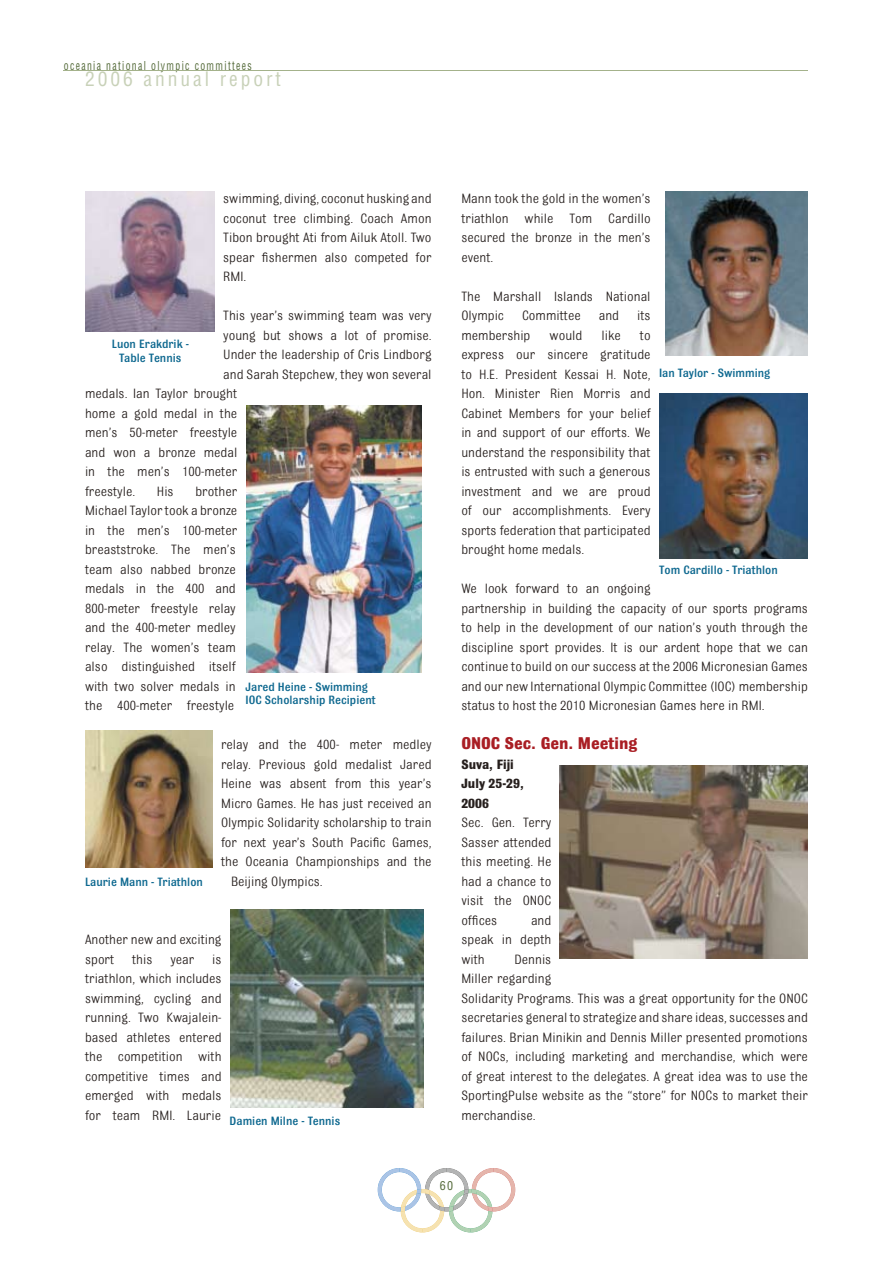
<style>
.page{position:relative;width:893px;height:1263px;background:#fff}
.page>*{position:absolute;margin:0;border:0;box-sizing:border-box;transform-origin:0 0}
.t1{font:condensed 19.5px "Helvetica";letter-spacing:.15em;color:#c8d1b8}
.t2{font:700 18px "Bulldog";color:#a91e24}
.t3{font:14.25px/19.5px "Bulldog";color:#261f1d;text-align:justify}
.t4{font:700 14.25px/19.5px "Bulldog";color:#261f1d}
.t5{font:500 12.75px/13.5px "Bulldog";color:#0f6990;text-align:center}
.t6{font:condensed 12px "Helvetica";letter-spacing:.14em;color:#546a39;scale:.81 1}
.t7{font:condensed 12px "Helvetica";letter-spacing:.14em;color:#546a39}
</style>
<div class="page">
<img style="left:85px;top:191px;width:130px;height:140px">
<img style="left:246px;top:405px;width:176px;height:267px">
<img style="left:85px;top:730px;width:128px;height:138px">
<img style="left:230px;top:909px;width:193px;height:199px">
<img style="left:665px;top:191px;width:143px;height:165px">
<img style="left:659px;top:393px;width:149px;height:165px">
<img style="left:560px;top:766px;width:248px;height:192px">
<svg style="left:378px;top:1168px;width:137px;height:64px"></svg>
<hr style="left:64px;top:70px;width:744px;height:1px;background:#a4b28b">
<p class="t6" style="left:64px;top:59px;width:234px">oceania national olympic committees</p>
<h1 class="t1" style="left:85px;top:67px;width:197px">2006 annual report</h1>
<p class="t3" style="left:223px;top:189px;width:210px">swimming, diving, coconut husking and coconut tree climbing. Coach Amon Tibon brought Ati from Ailuk Atoll. Two spear fishermen also competed for RMI.</p>
<p class="t3" style="left:223px;top:306px;width:210px">This year’s swimming team was very</p>
<p class="t3" style="left:223px;top:325px;width:210px">young but shows a lot of promise.</p>
<p class="t3" style="left:223px;top:345px;width:210px">Under the leadership of Cris Lindborg</p>
<p class="t3" style="left:223px;top:364px;width:210px">and Sarah Stepchew, they won several</p>
<p class="t3" style="left:85px;top:384px;width:154px">medals. Ian Taylor brought</p>
<p class="t3" style="left:85px;top:403px;width:154px">home a gold medal in the</p>
<p class="t3" style="left:85px;top:423px;width:154px">men’s 50-meter freestyle</p>
<p class="t3" style="left:85px;top:442px;width:154px">and won a bronze medal</p>
<p class="t3" style="left:85px;top:462px;width:154px">in the men’s 100-meter</p>
<p class="t3" style="left:85px;top:481px;width:52px">freestyle.</p>
<p class="t3" style="left:157px;top:481px;width:18px">His</p>
<p class="t5" style="left:112px;top:337px;width:79px">Luon Erakdrik -<br>Table Tennis</p>
<p class="t3" style="left:85px;top:481px;width:154px;text-indent:110px">brother Michael Taylor took a bronze in the men’s 100-meter breaststroke. The men’s team also nabbed bronze medals in the 400 and 800-meter freestyle relay and the 400-meter medley relay. The women’s team also distinguished itself with two solver medals in the 400-meter freestyle</p>
<p class="t3" style="left:221px;top:735px;width:212px">relay and the 400- meter medley</p>
<p class="t3" style="left:221px;top:754px;width:212px">relay. Previous gold medalist Jared</p>
<p class="t3" style="left:221px;top:774px;width:212px">Heine was absent from this year’s</p>
<p class="t3" style="left:221px;top:793px;width:212px">Micro Games. He has just received an</p>
<p class="t3" style="left:221px;top:813px;width:212px">Olympic Solidarity scholarship to train</p>
<p class="t3" style="left:221px;top:832px;width:212px">for next year’s South Pacific Games,</p>
<p class="t3" style="left:221px;top:852px;width:212px">the Oceania Championships and the</p>
<p class="t3" style="left:231px;top:871px;width:93px">Beijing Olympics.</p>
<p class="t5" style="left:246px;top:680px;width:132px;text-align:left">Jared Heine - Swimming<br>IOC Scholarship Recipient</p>
<p class="t5" style="left:85px;top:875px;width:119px">Laurie Mann - Triathlon</p>
<p class="t3" style="left:85px;top:930px;width:138px">Another new and exciting sport</p>
<p class="t3" style="left:85px;top:949px;width:138px;text-indent:127px">is triathlon, which includes swimming, cycling and running. Two Kwajalein&shy;based athletes entered the competition with competitive times and emerged with medals for team RMI. Laurie</p>
<p class="t3" style="left:132px;top:949px;width:22px">this</p>
<p class="t3" style="left:170px;top:949px;width:25px">year</p>
<p class="t5" style="left:230px;top:1114px;width:112px">Damien Milne - Tennis</p>
<p class="t3" style="left:461px;top:189px;width:191px">Mann took the gold in the women’s triathlon while Tom Cardillo secured the bronze in the men’s event.</p>
<p class="t3" style="left:461px;top:286px;width:191px">The Marshall Islands National<br>Olympic</p>
<p class="t3" style="left:522px;top:306px;width:60px">Committee</p>
<p class="t3" style="left:599px;top:306px;width:22px">and</p>
<p class="t3" style="left:637px;top:306px;width:15px">its</p>
<p class="t3" style="left:461px;top:325px;width:71px">membership</p>
<p class="t3" style="left:550px;top:325px;width:34px">would</p>
<p class="t3" style="left:601px;top:325px;width:21px">like</p>
<p class="t3" style="left:461px;top:325px;width:191px;text-indent:178px">to express our sincere gratitude to H.E. President Kessai H. Note, Hon. Minister Rien Morris and Cabinet Members for your belief in and support of our efforts. We understand the responsibility that is entrusted with such a generous investment and we are proud of our accomplishments. Every sports federation that participated brought home medals.</p>
<p class="t3" style="left:461px;top:579px;width:348px;text-align:left">We look forward to an ongoing<br>partnership in building the capacity of our sports programs to help in the development of our nation’s youth through the discipline sport provides. It is our ardent hope that we can continue to build on our success at the 2006 Micronesian Games and our new International Olympic Committee (IOC) membership status to host the 2010 Micronesian Games here in RMI.</p>
<p class="t2" style="left:461px;top:734px;width:178px">ONOC Sec. Gen. Meeting</p>
<p class="t4" style="left:461px;top:754px;width:64px">Suva, Fiji<br>July 25-29,<br>2006</p>
<p class="t3" style="left:461px;top:813px;width:92px">Sec. Gen. Terry Sasser attended this meeting. He had a chance to visit the ONOC offices</p>
<p class="t5" style="left:659px;top:366px;width:113px">Ian Taylor - Swimming</p>
<p class="t5" style="left:659px;top:563px;width:120px">Tom Cardillo - Triathlon</p>
<p class="t3" style="left:461px;top:910px;width:92px;text-indent:70px">and speak in depth with</p>
<p class="t3" style="left:461px;top:949px;width:348px;text-align:left;text-indent:53px">Dennis<br>Miller regarding<br>Solidarity Programs. This was a great opportunity for the ONOC secretaries general to strategize and share ideas, successes and failures. Brian Minikin and Dennis Miller presented promotions of NOCs, including marketing and merchandise, which were of great interest to the delegates. A great idea was to use the SportingPulse website as the “store” for NOCs to market their merchandise.</p>
<p class="t7" style="left:440px;top:1178px;width:15px">60</p>
</div>
